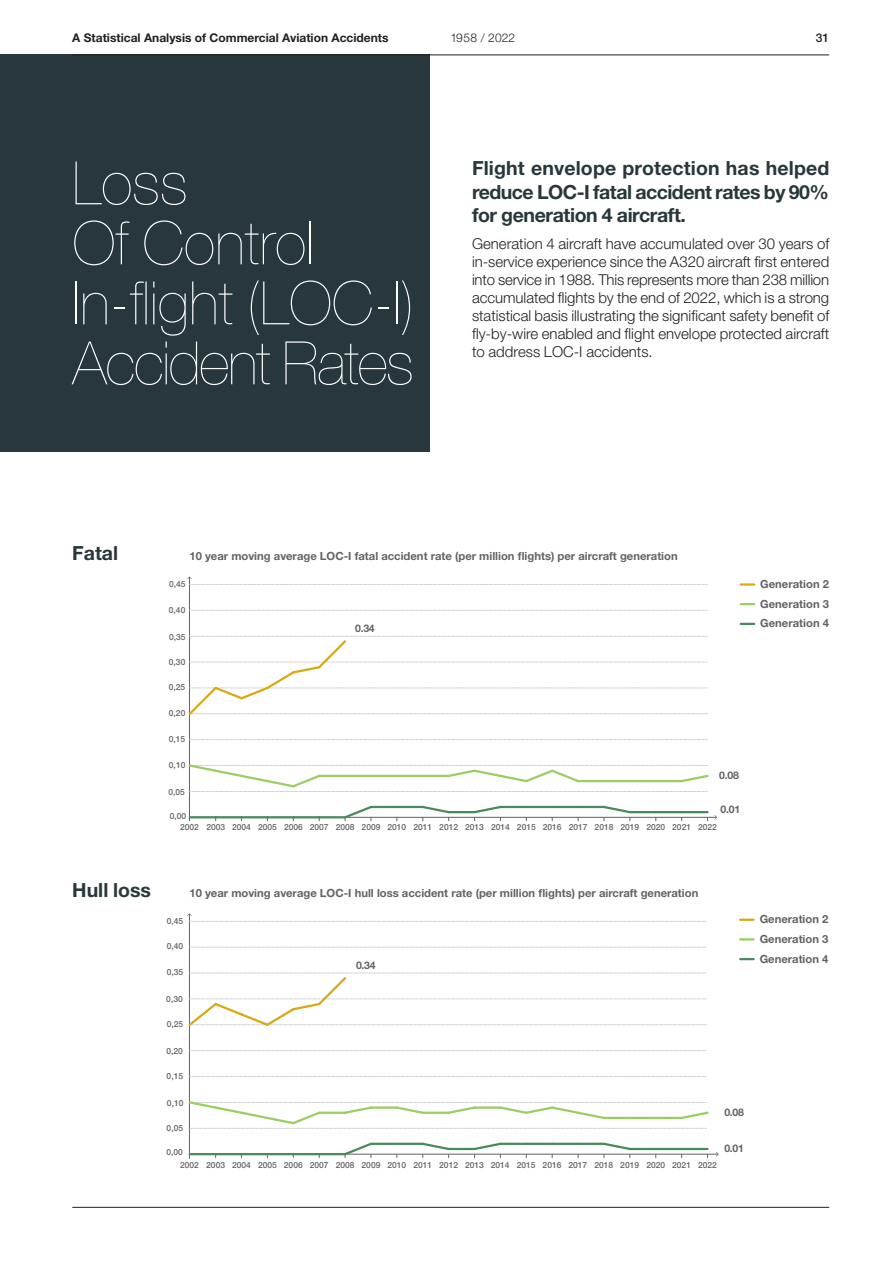
<style>
.page{position:relative;width:893px;height:1263px;background:#fff}
.page>*{position:absolute;margin:0;border:0;box-sizing:border-box;transform-origin:0 0}
.t1{font:200 60px/60px "Helvetica Neue LT Std";color:#fff}
.t2{font:700 19.5px/23.4px "Helvetica Neue LT Std";letter-spacing:-.02em;color:#27373c;text-align:justify}
.t3{font:700 19.5px "Helvetica Neue LT Std";color:#27373c}
.t4{font:300 15px/18px "Helvetica Neue LT Std";color:#231f20;text-align:justify}
.t5{font:700 12px "Helvetica Neue LT Std";color:#231f20}
.t6{font:300 12px "Helvetica Neue LT Std";letter-spacing:.01em;color:#231f20}
.t7{font:500 12px "Helvetica Neue LT Std";color:#231f20}
.t8{font:700 11.25px/19.6px "Helvetica Neue LT Std";color:#636366;text-align:justify}
.t9{font:700 10.5px "Helvetica Neue LT Std";letter-spacing:-.025em;color:#636366}
.t10{font:500 8.4px "Helvetica Neue LT Std";color:#636366}
</style>
<div class="page">
<div style="left:0;top:55px;width:429px;height:397px;background:#27373c"></div>
<hr style="left:189px;top:817px;width:527px;height:1px;background:#636366">
<svg style="left:714px;top:815px;width:3px;height:5px"></svg>
<hr style="left:189px;top:577px;width:1px;height:240px;background:#636366">
<svg style="left:189px;top:739px;width:519px;height:1px"></svg>
<svg style="left:189px;top:610px;width:519px;height:1px"></svg>
<svg style="left:187px;top:576px;width:521px;height:9px"></svg>
<hr style="left:190px;top:816px;width:26px;height:2px;background:#488a5a">
<hr style="left:216px;top:816px;width:26px;height:2px;background:#488a5a">
<hr style="left:242px;top:816px;width:25px;height:2px;background:#488a5a">
<hr style="left:267px;top:816px;width:26px;height:2px;background:#488a5a">
<hr style="left:293px;top:816px;width:26px;height:2px;background:#488a5a">
<hr style="left:319px;top:816px;width:26px;height:2px;background:#488a5a">
<svg style="left:342px;top:805px;width:32px;height:16px"></svg>
<hr style="left:371px;top:806px;width:26px;height:2px;background:#488a5a">
<hr style="left:397px;top:806px;width:26px;height:2px;background:#488a5a">
<svg style="left:420px;top:805px;width:31px;height:16px"></svg>
<hr style="left:449px;top:811px;width:26px;height:2px;background:#488a5a">
<svg style="left:472px;top:805px;width:31px;height:16px"></svg>
<hr style="left:500px;top:806px;width:26px;height:2px;background:#488a5a">
<hr style="left:526px;top:806px;width:26px;height:2px;background:#488a5a">
<hr style="left:552px;top:806px;width:26px;height:2px;background:#488a5a">
<hr style="left:578px;top:806px;width:26px;height:2px;background:#488a5a">
<svg style="left:601px;top:805px;width:31px;height:16px"></svg>
<hr style="left:630px;top:811px;width:26px;height:2px;background:#488a5a">
<hr style="left:656px;top:811px;width:26px;height:2px;background:#488a5a">
<hr style="left:682px;top:811px;width:26px;height:2px;background:#488a5a">
<svg style="left:188px;top:764px;width:521px;height:28px"></svg>
<svg style="left:188px;top:636px;width:520px;height:79px"></svg>
<svg style="left:741px;top:583px;width:13px;height:3px"></svg>
<svg style="left:741px;top:603px;width:13px;height:2px"></svg>
<svg style="left:741px;top:623px;width:13px;height:2px"></svg>
<hr style="left:189px;top:1154px;width:529px;height:1px;background:#636366">
<hr style="left:189px;top:914px;width:1px;height:240px;background:#636366">
<svg style="left:189px;top:1076px;width:518px;height:1px"></svg>
<svg style="left:189px;top:1050px;width:517px;height:1px"></svg>
<svg style="left:189px;top:947px;width:517px;height:1px"></svg>
<svg style="left:187px;top:913px;width:520px;height:9px"></svg>
<hr style="left:190px;top:1153px;width:26px;height:2px;background:#488a5a">
<hr style="left:216px;top:1153px;width:26px;height:2px;background:#488a5a">
<hr style="left:242px;top:1153px;width:25px;height:2px;background:#488a5a">
<hr style="left:267px;top:1153px;width:26px;height:2px;background:#488a5a">
<hr style="left:293px;top:1153px;width:26px;height:2px;background:#488a5a">
<hr style="left:319px;top:1153px;width:26px;height:2px;background:#488a5a">
<svg style="left:342px;top:1142px;width:32px;height:16px"></svg>
<hr style="left:371px;top:1143px;width:26px;height:2px;background:#488a5a">
<hr style="left:397px;top:1143px;width:26px;height:2px;background:#488a5a">
<svg style="left:420px;top:1142px;width:31px;height:16px"></svg>
<hr style="left:449px;top:1148px;width:25px;height:2px;background:#488a5a">
<svg style="left:472px;top:1142px;width:31px;height:16px"></svg>
<hr style="left:500px;top:1143px;width:26px;height:2px;background:#488a5a">
<hr style="left:526px;top:1143px;width:26px;height:2px;background:#488a5a">
<hr style="left:552px;top:1143px;width:26px;height:2px;background:#488a5a">
<hr style="left:578px;top:1143px;width:26px;height:2px;background:#488a5a">
<svg style="left:601px;top:1142px;width:31px;height:16px"></svg>
<hr style="left:630px;top:1148px;width:26px;height:2px;background:#488a5a">
<hr style="left:656px;top:1148px;width:26px;height:2px;background:#488a5a">
<hr style="left:682px;top:1148px;width:25px;height:2px;background:#488a5a">
<svg style="left:188px;top:1101px;width:521px;height:28px"></svg>
<svg style="left:188px;top:973px;width:519px;height:53px"></svg>
<svg style="left:740px;top:919px;width:14px;height:2px"></svg>
<svg style="left:740px;top:938px;width:14px;height:2px"></svg>
<svg style="left:740px;top:958px;width:14px;height:2px"></svg>
<hr style="left:72px;top:55px;width:757px;height:1px;background:#231f20">
<hr style="left:72px;top:1207px;width:757px;height:1px;background:#231f20">
<p class="t5" style="left:72px;top:31px;width:318px">A Statistical Analysis of Commercial Aviation Accidents</p>
<p class="t6" style="left:450px;top:31px;width:66px">1958 / 2022</p>
<p class="t7" style="left:816px;top:31px;width:15px">31</p>
<h1 class="t1" style="left:72px;top:153px;width:343px">Loss<br>Of Control<br>In-flight (LOC-I)<br>Accident Rates</h1>
<h2 class="t2" style="left:472px;top:156px;width:359px">Flight envelope protection has helped reduce LOC-I fatal accident rates by 90% for generation 4 aircraft.</h2>
<p class="t4" style="left:472px;top:234px;width:359px">Generation 4 aircraft have accumulated over 30 years of in-service experience since the A320 aircraft first entered into service in 1988. This represents more than 238 million accumulated flights by the end of 2022, which is a strong statistical basis illustrating the significant safety benefit of fly-by-wire enabled and flight envelope protected aircraft to address LOC-I accidents.</p>
<h2 class="t2" style="left:72px;top:541px;width:47px">Fatal</h2>
<p class="t8" style="left:189px;top:546px;width:490px">10 year moving average LOC-I fatal accident rate (per million flights) per aircraft generation</p>
<p class="t10" style="left:169px;top:579px;width:18px">0,45</p>
<p class="t10" style="left:169px;top:605px;width:18px">0,40</p>
<p class="t10" style="left:169px;top:632px;width:18px">0,35</p>
<p class="t10" style="left:169px;top:657px;width:18px">0,30</p>
<p class="t10" style="left:169px;top:682px;width:18px">0,25</p>
<p class="t10" style="left:169px;top:708px;width:18px">0,20</p>
<p class="t10" style="left:169px;top:734px;width:18px">0,15</p>
<p class="t10" style="left:169px;top:760px;width:18px">0,10</p>
<p class="t10" style="left:169px;top:787px;width:18px">0,05</p>
<p class="t10" style="left:170px;top:810px;width:18px">0,00</p>
<p class="t9" style="left:355px;top:621px;width:21px">0.34</p>
<p class="t9" style="left:719px;top:768px;width:21px">0.08</p>
<p class="t9" style="left:720px;top:803px;width:21px">0.01</p>
<p class="t10" style="left:180px;top:822px;width:538px">2002 2003 2004 2005 2006 2007 2008 2009 2010 2011 2012 2013 2014 2015 2016 2017 2018 2019 2020 2021 2022</p>
<p class="t8" style="left:760px;top:574px;width:70px">Generation 2<br>Generation 3<br>Generation 4</p>
<h2 class="t3" style="left:72px;top:878px;width:80px">Hull loss</h2>
<p class="t8" style="left:189px;top:883px;width:510px">10 year moving average LOC-I hull loss accident rate (per million flights) per aircraft generation</p>
<p class="t10" style="left:167px;top:916px;width:18px">0,45</p>
<p class="t10" style="left:167px;top:941px;width:18px">0,40</p>
<p class="t10" style="left:167px;top:967px;width:18px">0,35</p>
<p class="t10" style="left:166px;top:994px;width:18px">0,30</p>
<p class="t10" style="left:167px;top:1019px;width:18px">0,25</p>
<p class="t10" style="left:167px;top:1045px;width:18px">0,20</p>
<p class="t10" style="left:167px;top:1071px;width:18px">0,15</p>
<p class="t10" style="left:167px;top:1098px;width:18px">0,10</p>
<p class="t10" style="left:167px;top:1123px;width:18px">0,05</p>
<p class="t10" style="left:167px;top:1147px;width:18px">0,00</p>
<p class="t9" style="left:356px;top:959px;width:21px">0.34</p>
<p class="t9" style="left:724px;top:1105px;width:21px">0.08</p>
<p class="t9" style="left:724px;top:1141px;width:21px">0.01</p>
<p class="t10" style="left:180px;top:1160px;width:538px">2002 2003 2004 2005 2006 2007 2008 2009 2010 2011 2012 2013 2014 2015 2016 2017 2018 2019 2020 2021 2022</p>
<p class="t8" style="left:760px;top:909px;width:70px">Generation 2<br>Generation 3<br>Generation 4</p>
</div>
